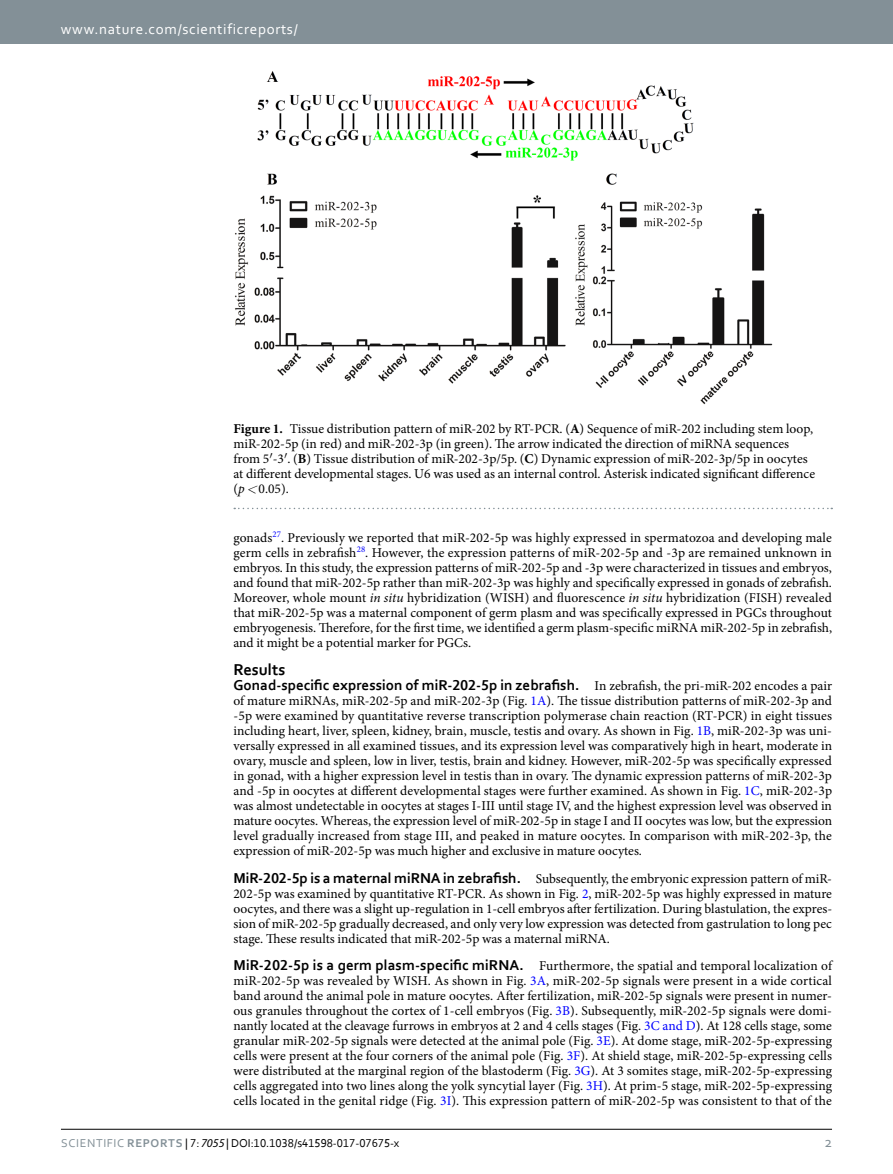
<style>
.page{position:relative;width:893px;height:1174px;background:#fff}
.page>*{position:absolute;margin:0;border:0;box-sizing:border-box;transform-origin:0 0}
.t1{font:700 16.5px "Corbel";color:#000}
.t2{font:700 15px "Corbel";color:#000}
.t3{font:15px "Corbel 2";letter-spacing:.045em;color:#fff}
.t4{font:15px "Corbel 2";color:#839097}
.t5{font:13.5px/15px "Minion Pro";color:#000;text-align:justify}
.t6{font:12px "Corbel";color:#000}
.s1{font-weight:700}
.s2{font-style:italic}
.s3{font-family:"Minion Pro";font-weight:400;font-size:13.5px}
.s4{color:#00f}
.s5{font-family:"Corbel";font-weight:700;font-size:15px}
.s6{font-family:"Corbel 2";color:#839097}
.s7{font-family:"Corbel Bold 2";color:#839097}
.s8{font-family:"Myriad Pro";font-style:italic}
</style>
<div class="page">
<div style="left:0;top:0;width:893px;height:43px;background:#839097"></div>
<hr style="left:61px;top:1129px;width:771px;height:1px;background:#000">
<img style="left:235px;top:71px;width:538px;height:334px">
<svg style="left:234px;top:508px;width:598px;height:1px"></svg>
<p class="t3" style="left:61px;top:19px;width:238px">www.nature.com/scientificreports/</p>
<p class="t5" style="left:233px;top:422px;width:583px;text-align:left"><span class="s1">Figure 1.</span> Tissue distribution pattern of miR-202 by RT-PCR. (<span class="s1">A</span>) Sequence of miR-202 including stem loop, miR-202-5p (in red) and miR-202-3p (in green). The arrow indicated the direction of miRNA sequences from 5 -3 . (<span class="s1">B</span>) Tissue distribution of miR-202-3p/5p. (<span class="s1">C</span>) Dynamic expression of miR-202-3p/5p in oocytes at different developmental stages. U6 was used as an internal control. Asterisk indicated significant difference (<span class="s2">p</span> 0.05).</p>
<p class="t5" style="left:233px;top:530px;width:600px">gonads<sup>27</sup>. Previously we reported that miR-202-5p was highly expressed in spermatozoa and developing male germ cells in zebrafish<sup>28</sup>. However, the expression patterns of miR-202-5p and -3p are remained unknown in embryos. In this study, the expression patterns of miR-202-5p and -3p were characterized in tissues and embryos, and found that miR-202-5p rather than miR-202-3p was highly and specifically expressed in gonads of zebrafish.<br>Moreover, whole mount <span class="s2">in situ</span> hybridization (WISH) and fluorescence <span class="s2">in situ</span> hybridization (FISH) revealed that miR-202-5p was a maternal component of germ plasm and was specifically expressed in PGCs throughout embryogenesis. Therefore, for the first time, we identified a germ plasm-specific miRNA miR-202-5p in zebrafish, and it might be a potential marker for PGCs.</p>
<p class="t1" style="left:233px;top:659px;width:53px">Results</p>
<p class="t2" style="left:233px;top:675px;width:600px">Gonad-specific expression of miR-202-5p in zebrafish. <span class="s3">In zebrafish, the pri-miR-202 encodes a pair</span></p>
<p class="t5" style="left:233px;top:693px;width:600px">of mature miRNAs, miR-202-5p and miR-202-3p (Fig. <span class="s4">1A</span>). The tissue distribution patterns of miR-202-3p and -5p were examined by quantitative reverse transcription polymerase chain reaction (RT-PCR) in eight tissues including heart, liver, spleen, kidney, brain, muscle, testis and ovary. As shown in Fig. <span class="s4">1B</span>, miR-202-3p was uni&shy;versally expressed in all examined tissues, and its expression level was comparatively high in heart, moderate in ovary, muscle and spleen, low in liver, testis, brain and kidney. However, miR-202-5p was specifically expressed in gonad, with a higher expression level in testis than in ovary. The dynamic expression patterns of miR-202-3p and -5p in oocytes at different developmental stages were further examined. As shown in Fig. <span class="s4">1C</span>, miR-202-3p was almost undetectable in oocytes at stages I-III until stage IV, and the highest expression level was observed in mature oocytes. Whereas, the expression level of miR-202-5p in stage I and II oocytes was low, but the expression level gradually increased from stage III, and peaked in mature oocytes. In comparison with miR-202-3p, the expression of miR-202-5p was much higher and exclusive in mature oocytes.</p>
<p class="t5" style="left:233px;top:870px;width:600px"><span class="s5">MiR-202-5p is a maternal miRNA in zebrafish.</span> Subsequently, the embryonic expression pattern of miR-202-5p was examined by quantitative RT-PCR. As shown in Fig. <span class="s4">2</span>, miR-202-5p was highly expressed in mature oocytes, and there was a slight up-regulation in 1-cell embryos after fertilization. During blastulation, the expres&shy;sion of miR-202-5p gradually decreased, and only very low expression was detected from gastrulation to long pec stage. These results indicated that miR-202-5p was a maternal miRNA.</p>
<p class="t5" style="left:233px;top:958px;width:600px"><span class="s5">MiR-202-5p is a germ plasm-specific miRNA.</span> Furthermore, the spatial and temporal localization of miR-202-5p was revealed by WISH. As shown in Fig. <span class="s4">3A</span>, miR-202-5p signals were present in a wide cortical band around the animal pole in mature oocytes. After fertilization, miR-202-5p signals were present in numer&shy;ous granules throughout the cortex of 1-cell embryos (Fig. <span class="s4">3B</span>). Subsequently, miR-202-5p signals were domi&shy;nantly located at the cleavage furrows in embryos at 2 and 4 cells stages (Fig. <span class="s4">3C and D</span>). At 128 cells stage, some granular miR-202-5p signals were detected at the animal pole (Fig. <span class="s4">3E</span>). At dome stage, miR-202-5p-expressing cells were present at the four corners of the animal pole (Fig. <span class="s4">3F</span>). At shield stage, miR-202-5p-expressing cells were distributed at the marginal region of the blastoderm (Fig. <span class="s4">3G</span>). At 3 somites stage, miR-202-5p-expressing cells aggregated into two lines along the yolk syncytial layer (Fig. <span class="s4">3H</span>). At prim-5 stage, miR-202-5p-expressing cells located in the genital ridge (Fig. <span class="s4">3I</span>). This expression pattern of miR-202-5p was consistent to that of the</p>
<p class="t6" style="left:61px;top:1135px;width:340px"><span class="s6">SCiEntifiC</span> <span class="s7">REPORTS</span> | 7: <span class="s8">7055</span> | DOI:10.1038/s41598-017-07675-x</p>
<p class="t4" style="left:824px;top:1132px;width:9px">2</p>
</div>
